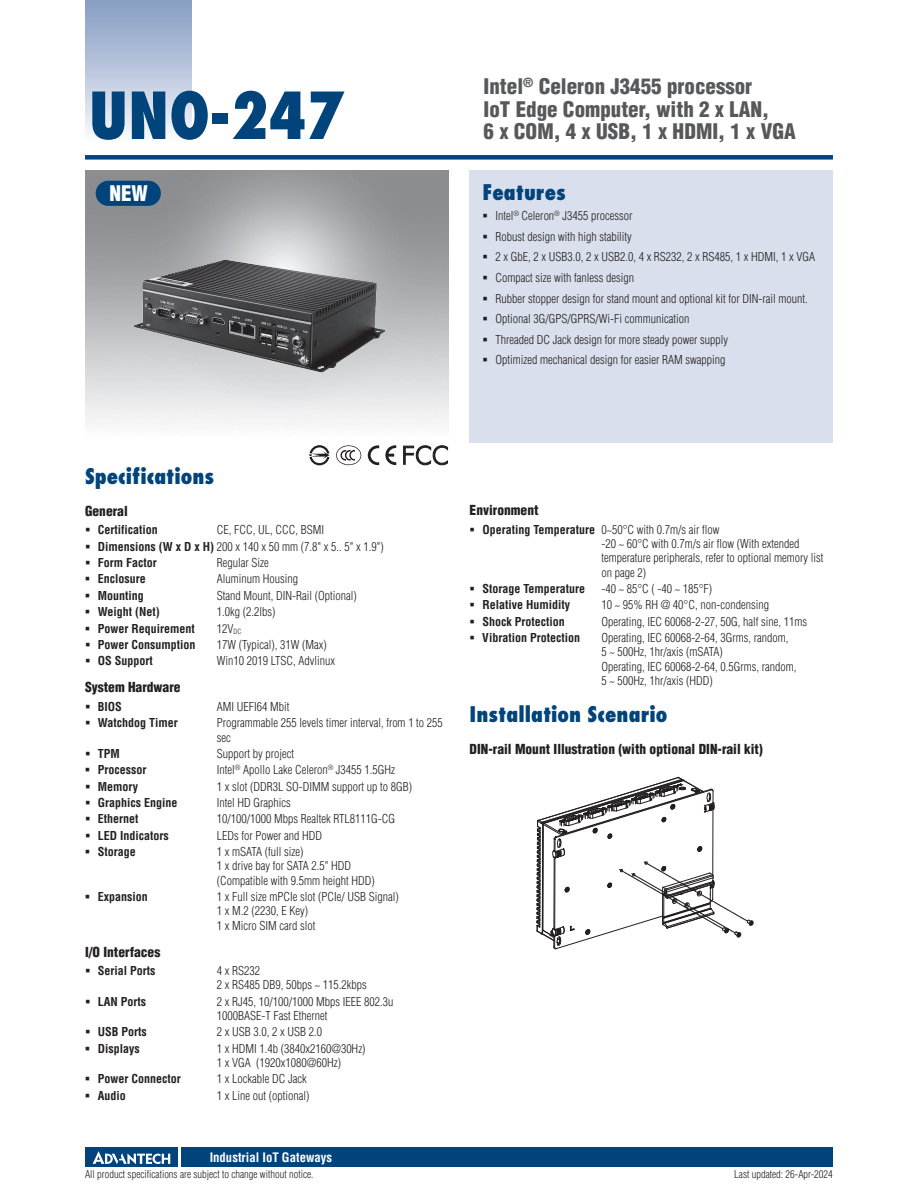
<style>
.page{position:relative;width:918px;height:1188px;background:#fff}
.page>*{position:absolute;margin:0;border:0;box-sizing:border-box;transform-origin:0 0}
.t1{font:800 condensed 63px "Futura";color:#00447b}
.t2{font:900 condensed 21px/22.5px "Helvetica";color:#57585a}
.t3{font:800 condensed 21px "Futura";color:#00447b}
.t4{font:900 condensed 21px "Helvetica";color:#fff}
.t5{font:900 condensed 13.5px "Helvetica";color:#231f20}
.t6{font:700 condensed 12.75px "Helvetica";color:#fff}
.t7{font:300 condensed 12px/14.2px "Helvetica";color:#231f20}
.t8{font:700 condensed 12px "Helvetica";color:#231f20}
.t9{font:300 condensed 10.5px "Helvetica";color:#231f20}
.s1{font-weight:700}
</style>
<div class="page">
<div style="left:85px;top:155px;width:748px;height:5px;background:#00447b"></div>
<div style="left:85px;top:0;width:106px;height:143px;background:linear-gradient(to bottom,#849bc1,#f9fafc)"></div>
<div style="left:182px;top:1147px;width:651px;height:20px;background:#00447b"></div>
<div style="left:85px;top:1147px;width:93px;height:20px;background:#00447b"></div>
<svg style="left:93px;top:1151px;width:77px;height:13px"></svg>
<div style="left:470px;top:170px;width:363px;height:272px;background:#d9dfec"></div>
<img style="left:85px;top:170px;width:363px;height:255px">
<svg style="left:336px;top:445px;width:25px;height:20px"></svg>
<svg style="left:368px;top:445px;width:11px;height:20px"></svg>
<svg style="left:385px;top:445px;width:11px;height:21px"></svg>
<svg style="left:403px;top:445px;width:45px;height:21px"></svg>
<svg style="left:309px;top:445px;width:21px;height:20px"></svg>
<div style="left:96px;top:181px;width:65px;height:25px;background:#00447b;border-radius:13px"></div>
<svg style="left:536px;top:777px;width:218px;height:172px"></svg>
<img style="left:129px;top:247px;width:262px;height:139px">
<h1 class="t1" style="left:89px;top:76px;width:257px">UNO-247</h1>
<h2 class="t4" style="left:109px;top:180px;width:40px">NEW</h2>
<h2 class="t2" style="left:484px;top:75px;width:314px">Intel<sup>®</sup> Celeron J3455 processor<br>IoT Edge Computer, with 2 x LAN,<br>6 x COM, 4 x USB, 1 x HDMI, 1 x VGA</h2>
<h2 class="t3" style="left:482px;top:179px;width:85px">Features</h2>
<p class="t7" style="left:495px;top:205px;width:321px;line-height:20.7px">Intel<sup>®</sup> Celeron<sup>®</sup> J3455 processor<br>Robust design with high stability<br>2 x GbE, 2 x USB3.0, 2 x USB2.0, 4 x RS232, 2 x RS485, 1 x HDMI, 1 x VGA Compact size with fanless design<br>Rubber stopper design for stand mount and optional kit for DIN-rail mount.<br>Optional 3G/GPS/GPRS/Wi-Fi communication<br>Threaded DC Jack design for more steady power supply<br>Optimized mechanical design for easier RAM swapping</p>
<h2 class="t3" style="left:85px;top:463px;width:131px">Specifications</h2>
<p class="t5" style="left:85px;top:502px;width:44px">General</p>
<p class="t8" style="left:98px;top:522px;width:62px">Certification</p>
<p class="t7" style="left:98px;top:522px;width:288px;line-height:16.4px;text-indent:119px">CE, FCC, UL, CCC, BSMI<br><span class="s1">Dimensions (W x D x H)</span> 200 x 140 x 50 mm (7.8" x 5.. 5" x 1.9")<br><span class="s1">Form Factor</span></p>
<p class="t7" style="left:217px;top:556px;width:53px">Regular Size</p>
<p class="t8" style="left:98px;top:572px;width:49px">Enclosure</p>
<p class="t7" style="left:217px;top:572px;width:83px">Aluminum Housing</p>
<p class="t8" style="left:98px;top:588px;width:48px">Mounting</p>
<p class="t7" style="left:217px;top:588px;width:141px">Stand Mount, DIN-Rail (Optional)</p>
<p class="t8" style="left:98px;top:604px;width:64px">Weight (Net)</p>
<p class="t7" style="left:217px;top:605px;width:60px">1.0kg (2.2lbs)</p>
<p class="t8" style="left:98px;top:621px;width:99px">Power Requirement</p>
<p class="t7" style="left:217px;top:621px;width:26px">12V<sub>DC</sub></p>
<p class="t8" style="left:98px;top:637px;width:99px">Power Consumption</p>
<p class="t7" style="left:217px;top:637px;width:111px">17W (Typical), 31W (Max)</p>
<p class="t8" style="left:98px;top:653px;width:57px">OS Support</p>
<p class="t7" style="left:217px;top:654px;width:120px">Win10 2019 LTSC, Advlinux</p>
<p class="t5" style="left:85px;top:679px;width:97px">System Hardware</p>
<p class="t8" style="left:98px;top:699px;width:26px">BIOS</p>
<p class="t7" style="left:217px;top:699px;width:74px">AMI UEFI64 Mbit</p>
<p class="t8" style="left:98px;top:715px;width:81px">Watchdog Timer</p>
<p class="t7" style="left:217px;top:716px;width:228px">Programmable 255 levels timer interval, from 1 to 255 sec</p>
<p class="t8" style="left:98px;top:746px;width:24px">TPM</p>
<p class="t7" style="left:217px;top:746px;width:79px">Support by project</p>
<p class="t8" style="left:98px;top:762px;width:50px">Processor</p>
<p class="t7" style="left:217px;top:763px;width:180px">Intel<sup>®</sup> Apollo Lake Celeron<sup>®</sup> J3455 1.5GHz</p>
<p class="t8" style="left:98px;top:779px;width:42px">Memory</p>
<p class="t7" style="left:217px;top:779px;width:197px">1 x slot (DDR3L SO-DIMM support up to 8GB)</p>
<p class="t8" style="left:98px;top:795px;width:81px">Graphics Engine</p>
<p class="t7" style="left:217px;top:796px;width:75px">Intel HD Graphics</p>
<p class="t8" style="left:98px;top:812px;width:42px">Ethernet</p>
<p class="t7" style="left:217px;top:812px;width:180px">10/100/1000 Mbps Realtek RTL8111G-CG</p>
<p class="t8" style="left:98px;top:828px;width:72px">LED Indicators</p>
<p class="t7" style="left:217px;top:828px;width:107px">LEDs for Power and HDD</p>
<p class="t8" style="left:98px;top:844px;width:40px">Storage</p>
<p class="t7" style="left:217px;top:845px;width:159px">1 x mSATA (full size)<br>1 x drive bay for SATA 2.5" HDD (Compatible with 9.5mm height HDD)</p>
<p class="t8" style="left:98px;top:889px;width:51px">Expansion</p>
<p class="t7" style="left:217px;top:890px;width:183px">1 x Full size mPCIe slot (PCIe/ USB Signal)<br>1 x M.2 (2230, E Key)<br>1 x Micro SIM card slot</p>
<p class="t5" style="left:85px;top:943px;width:77px">I/O Interfaces</p>
<p class="t8" style="left:98px;top:963px;width:59px">Serial Ports</p>
<p class="t7" style="left:217px;top:964px;width:151px">4 x RS232<br>2 x RS485 DB9, 50bps ~ 115.2kbps</p>
<p class="t8" style="left:98px;top:994px;width:50px">LAN Ports</p>
<p class="t7" style="left:217px;top:994px;width:178px">2 x RJ45, 10/100/1000 Mbps IEEE 802.3u<br>1000BASE-T Fast Ethernet</p>
<p class="t8" style="left:98px;top:1025px;width:51px">USB Ports</p>
<p class="t7" style="left:217px;top:1025px;width:107px">2 x USB 3.0, 2 x USB 2.0</p>
<p class="t8" style="left:98px;top:1041px;width:43px">Displays</p>
<p class="t7" style="left:217px;top:1041px;width:150px">1 x HDMI 1.4b (3840x2160@30Hz)<br>1 x VGA (1920x1080@60Hz)</p>
<p class="t8" style="left:98px;top:1072px;width:85px">Power Connector</p>
<p class="t7" style="left:217px;top:1072px;width:91px">1 x Lockable DC Jack</p>
<p class="t8" style="left:98px;top:1088px;width:30px">Audio</p>
<p class="t7" style="left:217px;top:1088px;width:94px">1 x Line out (optional)</p>
<p class="t6" style="left:210px;top:1149px;width:124px">Industrial IoT Gateways</p>
<p class="t5" style="left:470px;top:502px;width:70px">Environment</p>
<p class="t7" style="left:601px;top:522px;width:224px;text-indent:-119px"><span class="s1">Operating Temperature</span> 0~50°C with 0.7m/s air flow<br>-20 ~ 60°C with 0.7m/s air flow (With extended temperature peripherals, refer to optional memory list on page 2)</p>
<p class="t8" style="left:482px;top:581px;width:104px">Storage Temperature</p>
<p class="t7" style="left:601px;top:581px;width:112px">-40 ~ 85°C ( -40 ~ 185°F)</p>
<p class="t8" style="left:482px;top:597px;width:89px">Relative Humidity</p>
<p class="t7" style="left:601px;top:598px;width:169px">10 ~ 95% RH @ 40°C, non-condensing</p>
<p class="t8" style="left:482px;top:614px;width:84px">Shock Protection</p>
<p class="t7" style="left:601px;top:614px;width:207px">Operating, IEC 60068-2-27, 50G, half sine, 11ms</p>
<p class="t8" style="left:482px;top:630px;width:99px">Vibration Protection</p>
<p class="t7" style="left:601px;top:631px;width:197px">Operating, IEC 60068-2-64, 3Grms, random, 5 ~ 500Hz, 1hr/axis (mSATA)<br>Operating, IEC 60068-2-64, 0.5Grms, random, 5 ~ 500Hz, 1hr/axis (HDD)</p>
<h2 class="t3" style="left:470px;top:701px;width:199px">Installation Scenario</h2>
<p class="t5" style="left:470px;top:740px;width:295px">DIN-rail Mount Illustration (with optional DIN-rail kit)</p>
<p class="t9" style="left:85px;top:1167px;width:230px">All product specifications are subject to change without notice.</p>
<p class="t9" style="left:734px;top:1167px;width:100px">Last updated: 26-Apr-2024</p>
</div>
